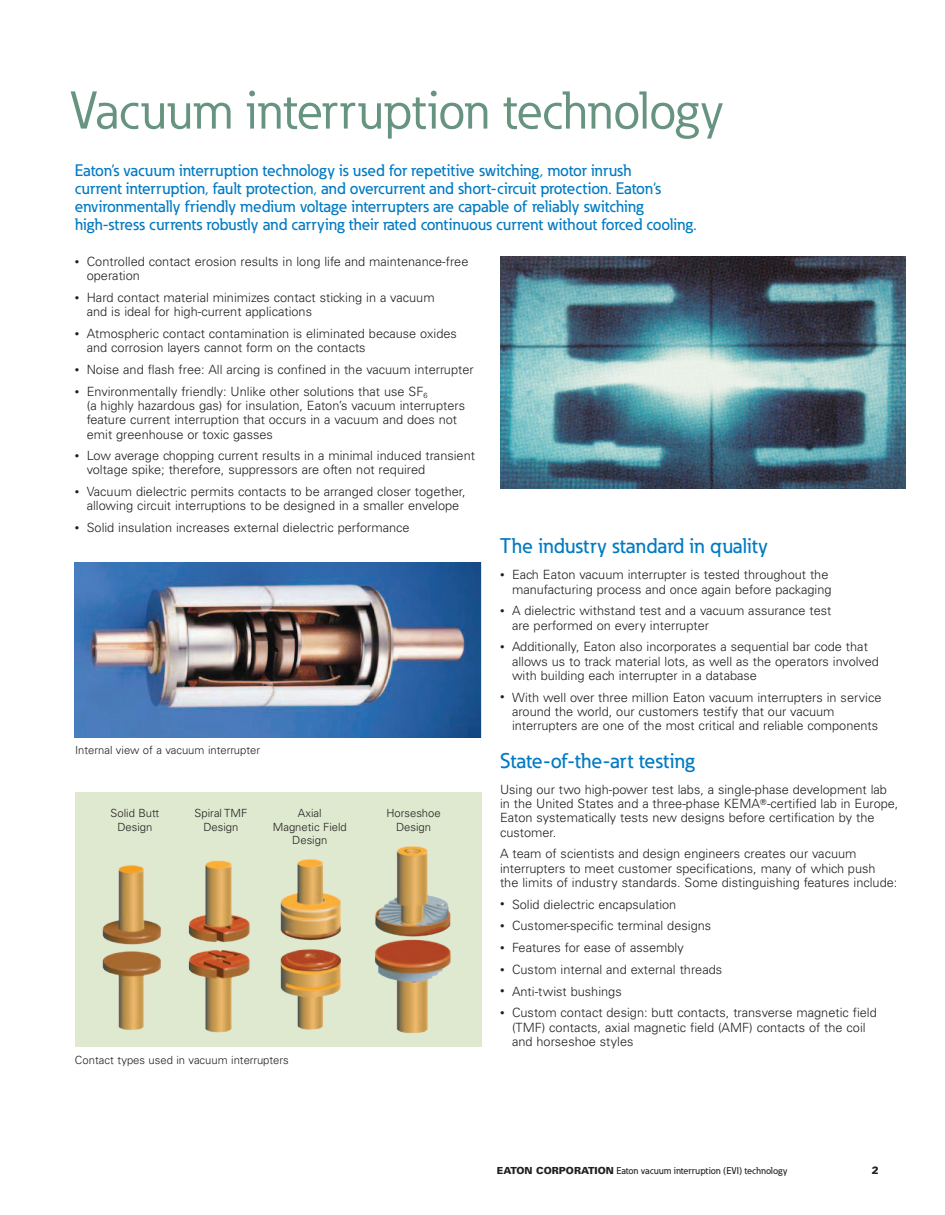
<style>
.page{position:relative;width:945px;height:1215px;background:#fff}
.page>*{position:absolute;margin:0;border:0;box-sizing:border-box;transform-origin:0 0}
.t1{font:52.5px "Eaton";letter-spacing:-.01em;color:#679481}
.t2{font:500 21px "Eaton";letter-spacing:.005em;color:#007ac2}
.t3{font:500 16.5px/18px "Eaton";color:#007ac2}
.t4{font:300 12.75px/14.2px "Univers LT Std";color:#231f20}
.t5{font:300 11.25px/13.8px "Univers LT Std";color:#231f20;text-align:center}
.t6{font:900 10.5px "Univers LT Std";color:#231f20}
.t7{font:500 9.75px "Eaton";color:#231f20}
.s1{font-size:9px}
.s2{font-family:"Universal Newswith Comm Pi";font-weight:400}
.s3{font-family:"Univers LT Std";font-weight:900}
</style>
<div class="page">
<img style="left:500px;top:257px;width:406px;height:232px">
<img style="left:75px;top:562px;width:406px;height:176px">
<img style="left:75px;top:792px;width:407px;height:255px">
<h1 class="t1" style="left:70px;top:78px;width:655px">Vacuum interruption technology</h1>
<p class="t3" style="left:75px;top:161px;width:623px">Eaton’s vacuum interruption technology is used for repetitive switching, motor inrush<br>current interruption, fault protection, and overcurrent and short-circuit protection. Eaton‘s environmentally friendly medium voltage interrupters are capable of reliably switching high-stress currents robustly and carrying their rated continuous current without forced cooling.</p>
<p class="t4" style="left:87px;top:254px;width:383px;text-indent:-12px"><span class="s1">•</span> Controlled contact erosion results in long life and maintenance-free operation</p>
<p class="t4" style="left:87px;top:290px;width:349px;text-indent:-12px"><span class="s1">•</span> Hard contact material minimizes contact sticking in a vacuum and is ideal for high-current applications</p>
<p class="t4" style="left:87px;top:326px;width:372px;text-indent:-12px"><span class="s1">•</span> Atmospheric contact contamination is eliminated because oxides and corrosion layers cannot form on the contacts</p>
<p class="t4" style="left:75px;top:362px;width:400px"><span class="s1">•</span> Noise and flash free: All arcing is confined in the vacuum interrupter</p>
<p class="t4" style="left:87px;top:384px;width:380px;text-indent:-12px"><span class="s1">•</span> Environmentally friendly: Unlike other solutions that use SF<sub>6<br></sub>(a highly hazardous gas) for insulation, Eaton’s vacuum interrupters feature current interruption that occurs in a vacuum and does not emit greenhouse or toxic gasses</p>
<p class="t4" style="left:87px;top:449px;width:390px;text-indent:-12px"><span class="s1">•</span> Low average chopping current results in a minimal induced transient voltage spike; therefore, suppressors are often not required</p>
<p class="t4" style="left:75px;top:485px;width:392px;text-align:center"><span class="s1">•</span> Vacuum dielectric permits contacts to be arranged closer together, allowing circuit interruptions to be designed in a smaller envelope</p>
<p class="t4" style="left:75px;top:521px;width:336px"><span class="s1">•</span> Solid insulation increases external dielectric performance</p>
<p class="t5" style="left:75px;top:743px;width:187px">Internal view of a vacuum interrupter</p>
<p class="t5" style="left:111px;top:806px;width:50px">Solid Butt<br>Design</p>
<p class="t5" style="left:195px;top:806px;width:54px">Spiral TMF<br>Design</p>
<p class="t5" style="left:273px;top:806px;width:76px">Axial<br>Magnetic Field<br>Design</p>
<p class="t5" style="left:386px;top:806px;width:56px">Horseshoe<br>Design</p>
<p class="t5" style="left:75px;top:1054px;width:215px">Contact types used in vacuum interrupters</p>
<h2 class="t2" style="left:500px;top:533px;width:269px">The industry standard in quality</h2>
<p class="t4" style="left:500px;top:568px;width:333px;text-align:right"><span class="s1">•</span> Each Eaton vacuum interrupter is tested throughout the manufacturing process and once again before packaging</p>
<p class="t4" style="left:512px;top:604px;width:321px;text-indent:-12px"><span class="s1">•</span> A dielectric withstand test and a vacuum assurance test are performed on every interrupter</p>
<p class="t4" style="left:512px;top:640px;width:368px;text-indent:-12px"><span class="s1">•</span> Additionally, Eaton also incorporates a sequential bar code that allows us to track material lots, as well as the operators involved with building each interrupter in a database</p>
<p class="t4" style="left:512px;top:690px;width:371px;text-indent:-12px"><span class="s1">•</span> With well over three million Eaton vacuum interrupters in service around the world, our customers testify that our vacuum interrupters are one of the most critical and reliable components</p>
<h2 class="t2" style="left:500px;top:747px;width:196px">State-of-the-art testing</h2>
<p class="t4" style="left:500px;top:782px;width:400px">Using our two high-power test labs, a single-phase development lab in the United States and a three-phase KEMA<span class="s2">T</span>-certified lab in Europe, Eaton systematically tests new designs before certification by the customer.</p>
<p class="t4" style="left:500px;top:847px;width:399px">A team of scientists and design engineers creates our vacuum interrupters to meet customer specifications, many of which push<br>the limits of industry standards. Some distinguishing features include:</p>
<p class="t4" style="left:500px;top:897px;width:178px"><span class="s1">•</span> Solid dielectric encapsulation</p>
<p class="t4" style="left:500px;top:919px;width:213px"><span class="s1">•</span> Customer-specific terminal designs</p>
<p class="t4" style="left:500px;top:940px;width:185px"><span class="s1">•</span> Features for ease of assembly</p>
<p class="t4" style="left:500px;top:962px;width:224px"><span class="s1">•</span> Custom internal and external threads</p>
<p class="t4" style="left:500px;top:984px;width:123px"><span class="s1">•</span> Anti-twist bushings</p>
<p class="t4" style="left:512px;top:1006px;width:366px;text-indent:-12px"><span class="s1">•</span> Custom contact design: butt contacts, transverse magnetic field (TMF) contacts, axial magnetic field (AMF) contacts of the coil and horseshoe styles</p>
<p class="t7" style="left:497px;top:1165px;width:289px"><span class="s3">EATON CORPORATION</span> Eaton vacuum interruption (EVI) technology</p>
<p class="t6" style="left:872px;top:1163px;width:9px">2</p>
</div>
